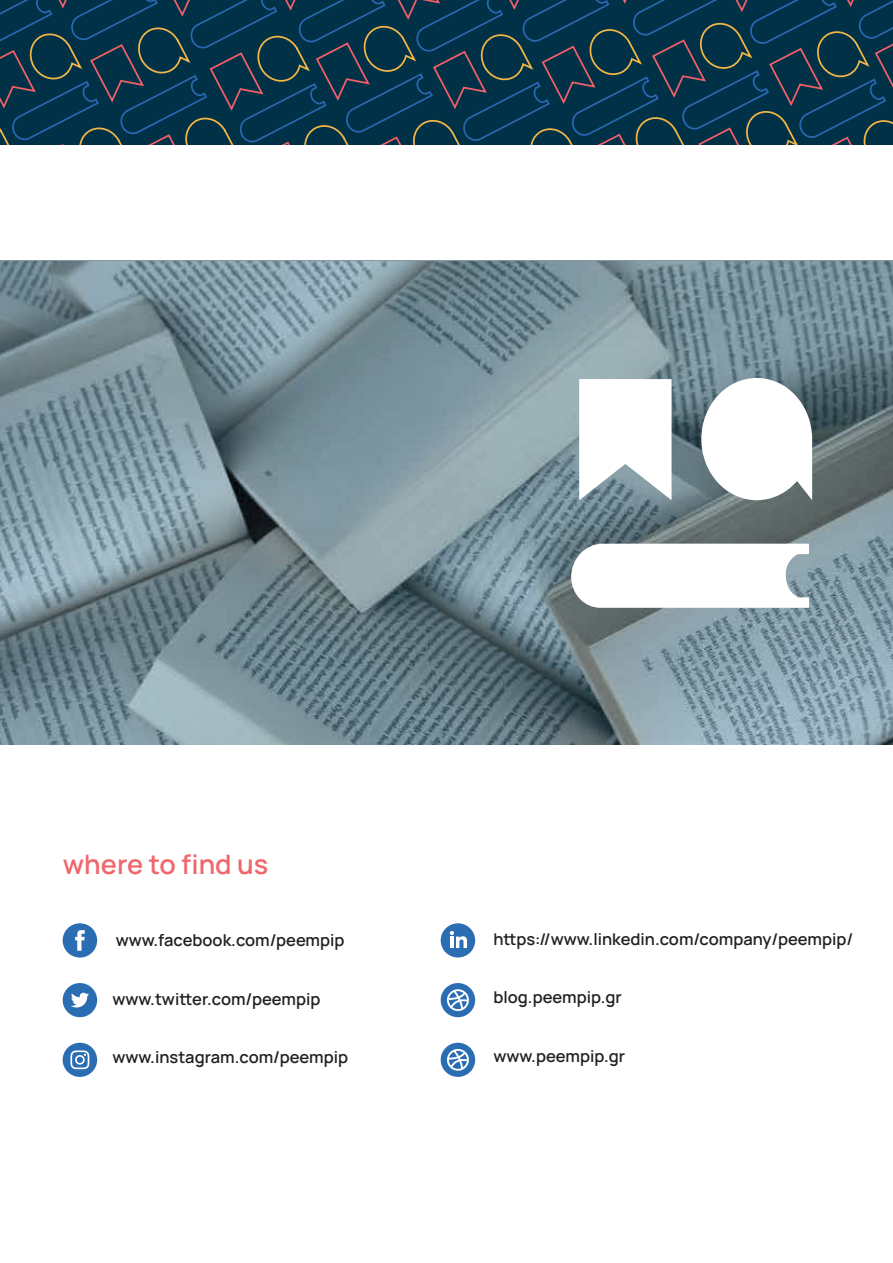
<style>
.page{position:relative;width:893px;height:1263px;background:#fff}
.page>*{position:absolute;margin:0;border:0;box-sizing:border-box;transform-origin:0 0}
.t1{font:600 26.7px "Manrope";color:#f0676d}
.t2{font:600 16.35px "Manrope";color:#231f20}
.t3{font:600 16.2px "Manrope";color:#231f20}
</style>
<div class="page">
<svg style="left:0;top:0;width:893px;height:145px;background:#0b364c"></svg>
<div style="left:63px;top:983px;width:34px;height:34px;background:#2b6db3;border-radius:50%"></div>
<svg style="left:71px;top:993px;width:18px;height:14px"></svg>
<div style="left:441px;top:923px;width:34px;height:34px;background:#2b6db3;border-radius:50%"></div>
<svg style="left:450px;top:931px;width:17px;height:17px"></svg>
<div style="left:63px;top:923px;width:34px;height:34px;background:#2b6db3;border-radius:17px"></div>
<svg style="left:75px;top:930px;width:10px;height:21px"></svg>
<div style="left:63px;top:1043px;width:34px;height:34px;background:#2b6db3;border-radius:50%"></div>
<svg style="left:70px;top:1050px;width:19px;height:19px"></svg>
<div style="left:441px;top:983px;width:34px;height:34px;background:#2b6db3;border-radius:50%"></div>
<svg style="left:447px;top:989px;width:22px;height:22px"></svg>
<div style="left:441px;top:1043px;width:34px;height:34px;background:#2b6db3;border-radius:50%"></div>
<svg style="left:447px;top:1049px;width:22px;height:22px"></svg>
<svg style="left:0;top:261px;width:893px;height:484px;background:#778d96"></svg>
<svg style="left:579px;top:379px;width:93px;height:121px"></svg>
<svg style="left:571px;top:544px;width:238px;height:64px"></svg>
<svg style="left:701px;top:378px;width:111px;height:122px"></svg>
<h1 class="t1" style="left:63px;top:846px;width:207px">where to find us</h1>
<p class="t2" style="left:116px;top:928px;width:230px">www.facebook.com/peempip</p>
<p class="t3" style="left:493px;top:928px;width:361px">https://www.linkedin.com/company/peempip/</p>
<p class="t2" style="left:112px;top:987px;width:209px">www.twitter.com/peempip</p>
<p class="t3" style="left:493px;top:986px;width:130px">blog.peempip.gr</p>
<p class="t2" style="left:112px;top:1046px;width:237px">www.instagram.com/peempip</p>
<p class="t3" style="left:493px;top:1044px;width:133px">www.peempip.gr</p>
</div>
